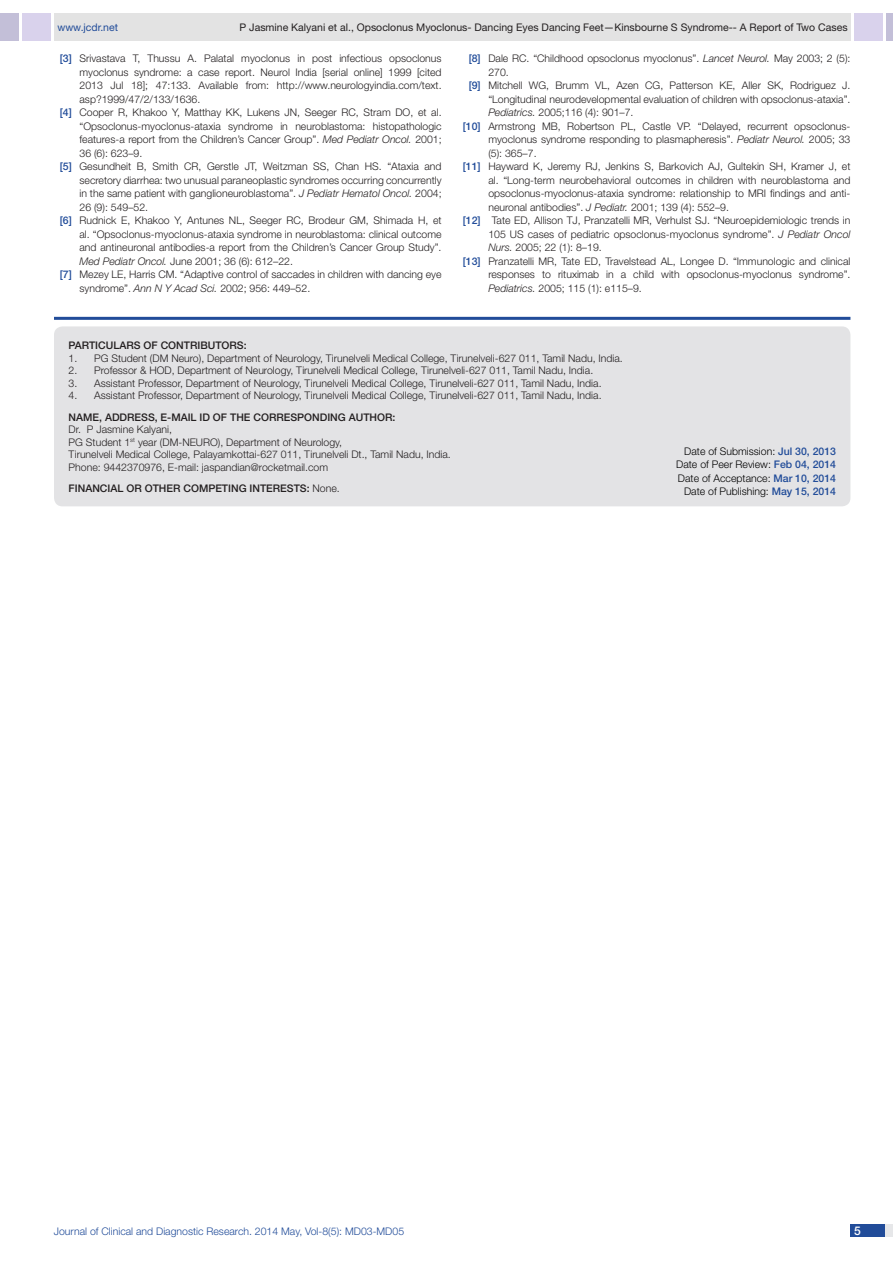
<style>
.page{position:relative;width:893px;height:1263px;background:#fff}
.page>*{position:absolute;margin:0;border:0;box-sizing:border-box;transform-origin:0 0}
.t1{font:500 12px "Helvetica Neue";color:#fff}
.con_particulars{font:300 10.5px "Helvetica Neue";color:#231f20}
.t2{font:300 10.5px/13.5px "Helvetica Neue";color:#000;text-align:justify}
.t3{font:10.5px "Helvetica Neue";color:#231f20}
.con_particulars-2{font:500 10.5px "Helvetica Neue";color:#231f20}
.t4{font:300 10.5px "Helvetica Neue";color:#214c99}
.Body_text{font:500 10.5px "Helvetica Neue";color:#231f20}
.t5{font:10.5px "Helvetica Neue";color:#214c99}
.Body_text-2{font:300 10.5px "Helvetica Neue";color:#231f20}
.s1{font-weight:500;color:#214c99}
.s2{font-style:italic}
.s3{font-weight:500}
</style>
<div class="page">
<div style="left:54px;top:13px;width:796px;height:28px;background:#e3e3e3"></div>
<div style="left:0;top:13px;width:19px;height:28px;background:#c3bfd8"></div>
<div style="left:22px;top:13px;width:29px;height:28px;background:#d9d2ec"></div>
<div style="left:886px;top:13px;width:7px;height:28px;background:#c3bfd8"></div>
<div style="left:854px;top:13px;width:29px;height:28px;background:#d9d2ec"></div>
<div style="left:850px;top:1224px;width:43px;height:13px;background:#e6e7e9"></div>
<div style="left:850px;top:1224px;width:35px;height:13px;background:#214c99"></div>
<hr style="left:54px;top:317px;width:796px;height:3px;background:#214c99">
<div style="left:54px;top:326px;width:796px;height:180px;background:#e3e3e5;border-radius:9px"></div>
<p class="t5" style="left:57px;top:21px;width:62px">www.jcdr.net</p>
<p class="t3" style="left:240px;top:21px;width:609px">P Jasmine Kalyani et al., Opsoclonus Myoclonus- Dancing Eyes Dancing Feet—Kinsbourne S Syndrome-- A Report of Two Cases</p>
<p class="con_particulars" style="left:60px;top:52px;width:383px"><span class="s1">[3]</span> Srivastava T, Thussu A. Palatal myoclonus in post infectious opsoclonus</p>
<p class="con_particulars" style="left:80px;top:66px;width:364px">myoclonus syndrome: a case report. Neurol India [serial online] 1999 [cited</p>
<p class="con_particulars" style="left:80px;top:79px;width:364px">2013 Jul 18]; 47:133. Available from: http://www.neurologyindia.com/text.</p>
<p class="con_particulars" style="left:80px;top:93px;width:122px">asp?1999/47/2/133/1636.</p>
<p class="con_particulars" style="left:60px;top:106px;width:383px"><span class="s1">[4]</span> Cooper R, Khakoo Y, Matthay KK, Lukens JN, Seeger RC, Stram DO, et al.</p>
<p class="con_particulars" style="left:80px;top:120px;width:364px">“Opsoclonus-myoclonus-ataxia syndrome in neuroblastoma: histopathologic</p>
<p class="con_particulars" style="left:80px;top:133px;width:364px">features-a report from the Children’s Cancer Group”. <span class="s2">Med Pediatr Oncol.</span> 2001;</p>
<p class="con_particulars" style="left:80px;top:147px;width:64px">36 (6): 623–9.</p>
<p class="con_particulars" style="left:60px;top:160px;width:383px"><span class="s1">[5]</span> Gesundheit B, Smith CR, Gerstle JT, Weitzman SS, Chan HS. “Ataxia and</p>
<p class="con_particulars" style="left:80px;top:174px;width:364px">secretory diarrhea: two unusual paraneoplastic syndromes occurring concurrently</p>
<p class="con_particulars" style="left:80px;top:187px;width:364px">in the same patient with ganglioneuroblastoma”. <span class="s2">J Pediatr Hematol Oncol.</span> 2004;</p>
<p class="con_particulars" style="left:80px;top:201px;width:70px">26 (9): 549–52.</p>
<p class="con_particulars" style="left:60px;top:214px;width:383px"><span class="s1">[6]</span> Rudnick E, Khakoo Y, Antunes NL, Seeger RC, Brodeur GM, Shimada H, et</p>
<p class="con_particulars" style="left:80px;top:228px;width:364px">al. “Opsoclonus-myoclonus-ataxia syndrome in neuroblastoma: clinical outcome</p>
<p class="con_particulars" style="left:80px;top:241px;width:364px">and antineuronal antibodies-a report from the Children’s Cancer Group Study”.</p>
<p class="con_particulars" style="left:80px;top:255px;width:215px"><span class="s2">Med Pediatr Oncol.</span> June 2001; 36 (6): 612–22.</p>
<p class="con_particulars" style="left:60px;top:268px;width:383px"><span class="s1">[7]</span> Mezey LE, Harris CM. “Adaptive control of saccades in children with dancing eye</p>
<p class="con_particulars" style="left:80px;top:282px;width:232px">syndrome”. <span class="s2">Ann N Y Acad Sci.</span> 2002; 956: 449–52.</p>
<p class="con_particulars" style="left:469px;top:52px;width:383px"><span class="s1">[8]</span> Dale RC. “Childhood opsoclonus myoclonus”. <span class="s2">Lancet Neurol.</span> May 2003; 2 (5):</p>
<p class="con_particulars" style="left:488px;top:66px;width:22px">270.</p>
<p class="con_particulars" style="left:469px;top:79px;width:383px"><span class="s1">[9]</span> Mitchell WG, Brumm VL, Azen CG, Patterson KE, Aller SK, Rodriguez J.</p>
<p class="con_particulars" style="left:488px;top:93px;width:364px">“Longitudinal neurodevelopmental evaluation of children with opsoclonus-ataxia”.</p>
<p class="con_particulars" style="left:488px;top:106px;width:147px"><span class="s2">Pediatrics.</span> 2005;116 (4): 901–7.</p>
<p class="con_particulars" style="left:463px;top:120px;width:389px"><span class="s1">[10]</span> Armstrong MB, Robertson PL, Castle VP. “Delayed, recurrent opsoclonus-</p>
<p class="con_particulars" style="left:488px;top:133px;width:364px">myoclonus syndrome responding to plasmapheresis”. <span class="s2">Pediatr Neurol.</span> 2005; 33</p>
<p class="con_particulars" style="left:488px;top:147px;width:50px">(5): 365–7.</p>
<p class="con_particulars" style="left:463px;top:160px;width:389px"><span class="s1">[11]</span> Hayward K, Jeremy RJ, Jenkins S, Barkovich AJ, Gultekin SH, Kramer J, et</p>
<p class="con_particulars" style="left:488px;top:174px;width:364px">al. “Long-term neurobehavioral outcomes in children with neuroblastoma and</p>
<p class="con_particulars" style="left:488px;top:187px;width:364px">opsoclonus-myoclonus-ataxia syndrome: relationship to MRI findings and anti-</p>
<p class="con_particulars" style="left:488px;top:201px;width:242px">neuronal antibodies”. <span class="s2">J Pediatr.</span> 2001; 139 (4): 552–9.</p>
<p class="con_particulars" style="left:463px;top:214px;width:389px"><span class="s1">[12]</span> Tate ED, Allison TJ, Pranzatelli MR, Verhulst SJ. “Neuroepidemiologic trends in</p>
<p class="con_particulars" style="left:488px;top:228px;width:364px">105 US cases of pediatric opsoclonus-myoclonus syndrome”. <span class="s2">J Pediatr Oncol</span></p>
<p class="con_particulars" style="left:488px;top:241px;width:115px"><span class="s2">Nurs.</span> 2005; 22 (1): 8–19.</p>
<p class="con_particulars" style="left:463px;top:255px;width:389px"><span class="s1">[13]</span> Pranzatelli MR, Tate ED, Travelstead AL, Longee D. “Immunologic and clinical</p>
<p class="con_particulars" style="left:488px;top:268px;width:364px">responses to rituximab in a child with opsoclonus-myoclonus syndrome”.</p>
<p class="con_particulars" style="left:488px;top:282px;width:155px"><span class="s2">Pediatrics.</span> 2005; 115 (1): e115–9.</p>
<p class="con_particulars-2" style="left:69px;top:339px;width:53px">PARTICULAR</p>
<p class="con_particulars-2" style="left:134px;top:339px;width:114px">S OF CONTRIBUTORS:</p>
<p class="con_particulars" style="left:69px;top:351px;width:556px">1. PG Student (DM Neuro), Department of Neurology, Tirunelveli Medical College, Tirunelveli-627 011, Tamil Nadu, India.</p>
<p class="con_particulars" style="left:69px;top:364px;width:526px">2. Professor &amp; HOD, Department of Neurology, Tirunelveli Medical College, Tirunelveli-627 011, Tamil Nadu, India.</p>
<p class="con_particulars" style="left:69px;top:377px;width:534px">3. Assistant Professor, Department of Neurology, Tirunelveli Medical College, Tirunelveli-627 011, Tamil Nadu, India.</p>
<p class="con_particulars" style="left:69px;top:389px;width:534px">4. Assistant Professor, Department of Neurology, Tirunelveli Medical College, Tirunelveli-627 011, Tamil Nadu, India.</p>
<p class="con_particulars-2" style="left:69px;top:410px;width:45px">NAME, ADDRE</p>
<p class="con_particulars-2" style="left:141px;top:410px;width:136px">SS, E-MAIL ID OF THE CORRE</p>
<p class="con_particulars-2" style="left:290px;top:410px;width:107px">SPONDING AUTHOR:</p>
<p class="con_particulars" style="left:69px;top:423px;width:105px">Dr. P Jasmine Kalyani,</p>
<p class="con_particulars" style="left:69px;top:436px;width:275px">PG Student 1<sup>st</sup> year (DM-NEURO), Department of Neurology,</p>
<p class="con_particulars" style="left:69px;top:448px;width:384px">Tirunelveli Medical College, Palayamkottai-627 011, Tirunelveli Dt., Tamil Nadu, India.</p>
<p class="con_particulars" style="left:69px;top:461px;width:261px">Phone: 9442370976, E-mail: jaspandian@rocketmail.com</p>
<p class="Body_text" style="left:69px;top:482px;width:99px">Financial OR OTHER</p>
<p class="Body_text" style="left:183px;top:482px;width:91px">COMPETING INTERE</p>
<p class="Body_text-2" style="left:287px;top:482px;width:54px"><span class="s3">STS:</span> None.</p>
<p class="t2" style="left:676px;top:444px;width:161px;text-indent:8px">Date of Submission: <span class="s1">Jul 30, 2013<br></span>Date of Peer Review: <span class="s1">Feb 04, 2014<br></span>Date of Acceptance: <span class="s1">Mar 10, 2014</span></p>
<p class="t2" style="left:684px;top:485px;width:154px">Date of Publishing: <span class="s1">May 15, 2014</span></p>
<p class="t4" style="left:54px;top:1225px;width:352px">Journal of Clinical and Diagnostic Research. 2014 May, Vol-8(5): MD03-MD05</p>
<p class="t1" style="left:854px;top:1223px;width:8px">5</p>
</div>
